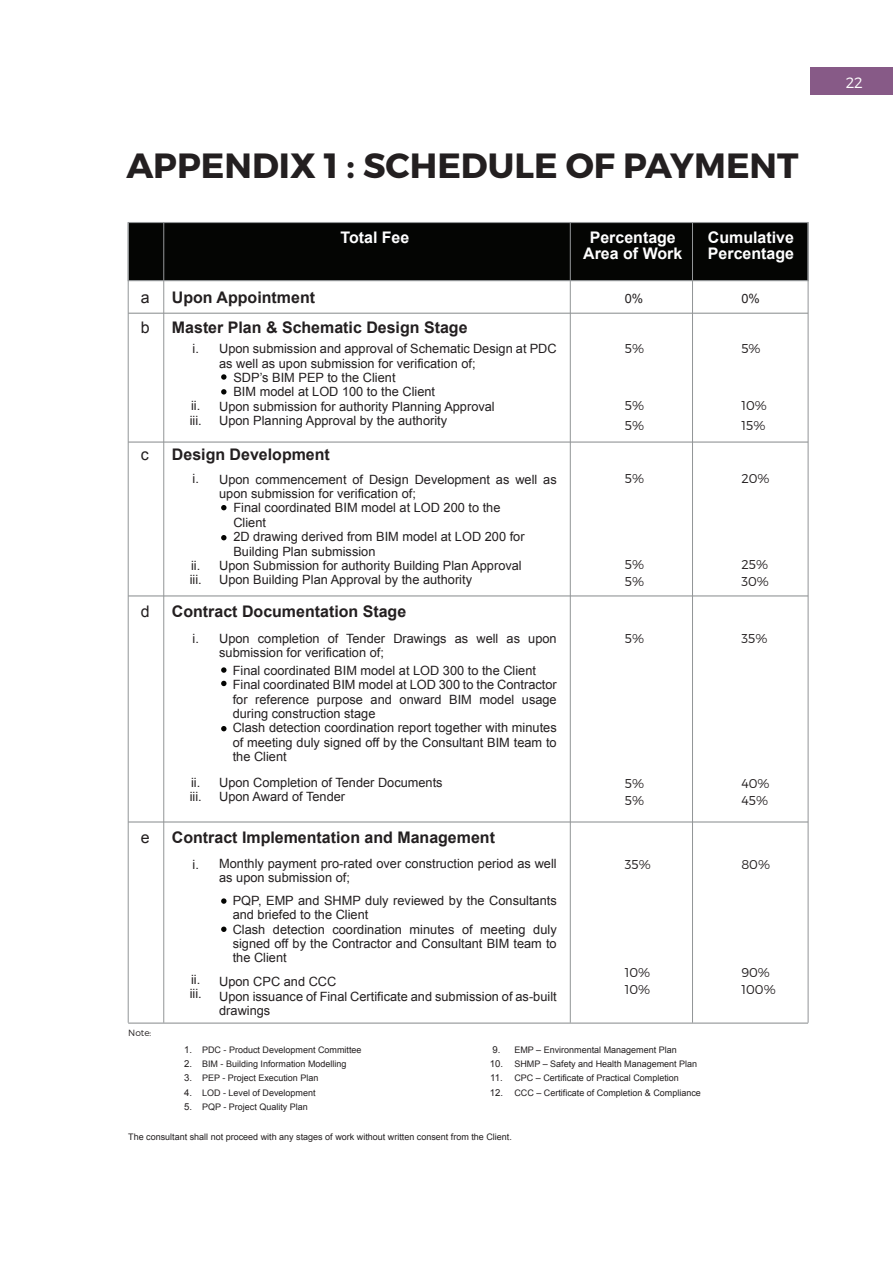
<style>
.page{position:relative;width:893px;height:1263px;background:#fff}
.page>*{position:absolute;margin:0;border:0;box-sizing:border-box;transform-origin:0 0}
.t1{font:700 35.1px "Montserrat";color:#231f20}
.t2{font:700 15.9px/29.8px "Arial";color:#231f20}
.t3{font:700 15.9px/15.9px "Arial";color:#fff;text-align:center}
.t4{font:15.9px/29.8px "Arial";color:#231f20}
.t5{font:300 15px "Montserrat";color:#fff}
.t6{font:12.75px/14.4px "Arial";color:#231f20}
.t7{font:300 12.75px "Montserrat";color:#231f20}
.t8{font:9.6px/14.4px "Arial";color:#231f20;text-align:justify}
.t9{font:9px/14.4px "Arial";color:#231f20}
.t10{font:300 9px "Montserrat";color:#231f20}
</style>
<div class="page">
<div style="left:128px;top:222px;width:681px;height:59px;background:#040503;border:1px solid #939698"></div>
<hr style="left:128px;top:223px;width:1px;height:800px;background:#939698">
<hr style="left:163px;top:223px;width:1px;height:800px;background:#939698">
<hr style="left:570px;top:223px;width:1px;height:800px;background:#939698">
<hr style="left:692px;top:223px;width:1px;height:800px;background:#939698">
<hr style="left:808px;top:223px;width:1px;height:800px;background:#939698">
<hr style="left:128px;top:313px;width:680px;height:1px;background:#939698">
<hr style="left:128px;top:441px;width:680px;height:2px;background:#939698">
<hr style="left:128px;top:595px;width:680px;height:1px;background:#939698">
<hr style="left:128px;top:821px;width:680px;height:1px;background:#939698">
<hr style="left:128px;top:1022px;width:680px;height:2px;background:#939698">
<div style="left:810px;top:68px;width:83px;height:27px;background:#875a87"></div>
<svg style="left:221px;top:374px;width:6px;height:6px"></svg>
<svg style="left:221px;top:505px;width:6px;height:5px"></svg>
<svg style="left:221px;top:681px;width:6px;height:5px"></svg>
<svg style="left:221px;top:926px;width:6px;height:6px"></svg>
<svg style="left:221px;top:535px;width:6px;height:5px"></svg>
<svg style="left:221px;top:667px;width:6px;height:6px"></svg>
<svg style="left:221px;top:726px;width:6px;height:5px"></svg>
<svg style="left:221px;top:898px;width:6px;height:6px"></svg>
<svg style="left:221px;top:389px;width:6px;height:5px"></svg>
<h1 class="t1" style="left:126px;top:144px;width:674px">APPENDIX 1 : SCHEDULE OF PAYMENT</h1>
<p class="t4" style="left:141px;top:282px;width:10px">a b</p>
<p class="t4" style="left:141px;top:439px;width:9px">c</p>
<p class="t3" style="left:340px;top:229px;width:70px">Total Fee</p>
<p class="t3" style="left:583px;top:229px;width:101px">Percentage<br>Area of Work</p>
<p class="t3" style="left:708px;top:229px;width:88px;text-align:left">Cumulative<br>Percentage</p>
<p class="t2" style="left:172px;top:283px;width:297px">Upon Appointment<br>Master Plan &amp; Schematic Design Stage</p>
<p class="t6" style="left:625px;top:291px;width:20px">0%</p>
<p class="t6" style="left:741px;top:291px;width:20px">0%</p>
<p class="t6" style="left:193px;top:341px;width:8px">i.</p>
<p class="t6" style="left:190px;top:399px;width:14px">ii. iii.</p>
<p class="t6" style="left:219px;top:341px;width:339px">Upon submission and approval of Schematic Design at PDC</p>
<p class="t6" style="left:219px;top:356px;width:258px">as well as upon submission for verification of;</p>
<p class="t6" style="left:233px;top:370px;width:164px">SDP’s BIM PEP to the Client</p>
<p class="t6" style="left:233px;top:384px;width:203px">BIM model at LOD 100 to the Client</p>
<p class="t6" style="left:219px;top:399px;width:277px">Upon submission for authority Planning Approval</p>
<p class="t6" style="left:219px;top:413px;width:230px">Upon Planning Approval by the authority</p>
<p class="t7" style="left:625px;top:341px;width:21px">5%</p>
<p class="t7" style="left:741px;top:341px;width:21px">5%</p>
<p class="t7" style="left:625px;top:398px;width:21px">5%</p>
<p class="t7" style="left:741px;top:398px;width:27px">10%</p>
<p class="t7" style="left:625px;top:418px;width:21px">5%</p>
<p class="t7" style="left:741px;top:418px;width:25px">15%</p>
<p class="t2" style="left:172px;top:440px;width:159px">Design Development</p>
<p class="t6" style="left:193px;top:472px;width:8px">i.</p>
<p class="t6" style="left:190px;top:558px;width:14px">ii. iii.</p>
<p class="t6" style="left:219px;top:472px;width:339px">Upon commencement of Design Development as well as</p>
<p class="t6" style="left:219px;top:486px;width:198px">upon submission for verification of;</p>
<p class="t6" style="left:233px;top:501px;width:269px">Final coordinated BIM model at LOD 200 to the</p>
<p class="t6" style="left:233px;top:515px;width:34px">Client</p>
<p class="t6" style="left:233px;top:529px;width:293px">2D drawing derived from BIM model at LOD 200 for</p>
<p class="t6" style="left:233px;top:544px;width:144px">Building Plan submission</p>
<p class="t6" style="left:219px;top:558px;width:304px">Upon Submission for authority Building Plan Approval</p>
<p class="t6" style="left:219px;top:572px;width:254px">Upon Building Plan Approval by the authority</p>
<p class="t7" style="left:625px;top:471px;width:21px">5%</p>
<p class="t7" style="left:741px;top:471px;width:30px">20%</p>
<p class="t7" style="left:625px;top:556px;width:21px">5%</p>
<p class="t7" style="left:741px;top:556px;width:28px">25%</p>
<p class="t7" style="left:625px;top:573px;width:21px">5%</p>
<p class="t7" style="left:741px;top:573px;width:29px">30%</p>
<p class="t4" style="left:141px;top:596px;width:10px">d</p>
<p class="t2" style="left:172px;top:596px;width:236px">Contract Documentation Stage</p>
<p class="t6" style="left:193px;top:631px;width:8px">i.</p>
<p class="t6" style="left:190px;top:775px;width:14px">ii. iii.</p>
<p class="t6" style="left:219px;top:631px;width:339px">Upon completion of Tender Drawings as well as upon submission for verification of;</p>
<p class="t6" style="left:233px;top:663px;width:326px">Final coordinated BIM model at LOD 300 to the Client Final coordinated BIM model at LOD 300 to the Contractor for reference purpose and onward BIM model usage during construction stage<br>Clash detection coordination report together with minutes of meeting duly signed off by the Consultant BIM team to the Client</p>
<p class="t6" style="left:219px;top:775px;width:225px">Upon Completion of Tender Documents<br>Upon Award of Tender</p>
<p class="t4" style="left:141px;top:822px;width:10px">e</p>
<p class="t2" style="left:172px;top:822px;width:325px">Contract Implementation and Management</p>
<p class="t10" style="left:128px;top:1027px;width:25px">Note:</p>
<p class="t6" style="left:193px;top:857px;width:8px">i.</p>
<p class="t6" style="left:190px;top:972px;width:14px">ii. iii.</p>
<p class="t6" style="left:219px;top:856px;width:339px">Monthly payment pro-rated over construction period as well as upon submission of;</p>
<p class="t6" style="left:233px;top:893px;width:326px">PQP, EMP and SHMP duly reviewed by the Consultants and briefed to the Client<br>Clash detection coordination minutes of meeting duly signed off by the Contractor and Consultant BIM team to the Client</p>
<p class="t6" style="left:219px;top:974px;width:339px">Upon CPC and CCC<br>Upon issuance of Final Certificate and submission of as-built drawings</p>
<p class="t7" style="left:625px;top:631px;width:21px">5%</p>
<p class="t7" style="left:741px;top:631px;width:27px">35%</p>
<p class="t7" style="left:625px;top:776px;width:21px">5%</p>
<p class="t7" style="left:741px;top:776px;width:30px">40%</p>
<p class="t7" style="left:625px;top:793px;width:21px">5%</p>
<p class="t7" style="left:741px;top:793px;width:28px">45%</p>
<p class="t7" style="left:625px;top:856px;width:27px">35%</p>
<p class="t7" style="left:741px;top:856px;width:30px">80%</p>
<p class="t7" style="left:625px;top:965px;width:27px">10%</p>
<p class="t7" style="left:741px;top:965px;width:30px">90%</p>
<p class="t7" style="left:625px;top:981px;width:27px">10%</p>
<p class="t7" style="left:741px;top:981px;width:36px">100%</p>
<p class="t8" style="left:184px;top:1042px;width:9px">1.<br>2.<br>3.<br>4.<br>5.</p>
<p class="t9" style="left:514px;top:1042px;width:188px">EMP – Environmental Management Plan SHMP – Safety and Health Management Plan CPC – Certificate of Practical Completion<br>CCC – Certificate of Completion &amp; Compliance</p>
<p class="t8" style="left:490px;top:1042px;width:15px;text-align:left">9.<br>10.<br>11.<br>12.</p>
<p class="t9" style="left:202px;top:1042px;width:161px">PDC - Product Development Committee<br>BIM - Building Information Modelling<br>PEP - Project Execution Plan<br>LOD - Level of Development<br>PQP - Project Quality Plan</p>
<p class="t9" style="left:128px;top:1130px;width:385px">The consultant shall not proceed with any stages of work without written consent from the Client.</p>
<p class="t5" style="left:846px;top:73px;width:19px">22</p>
</div>
